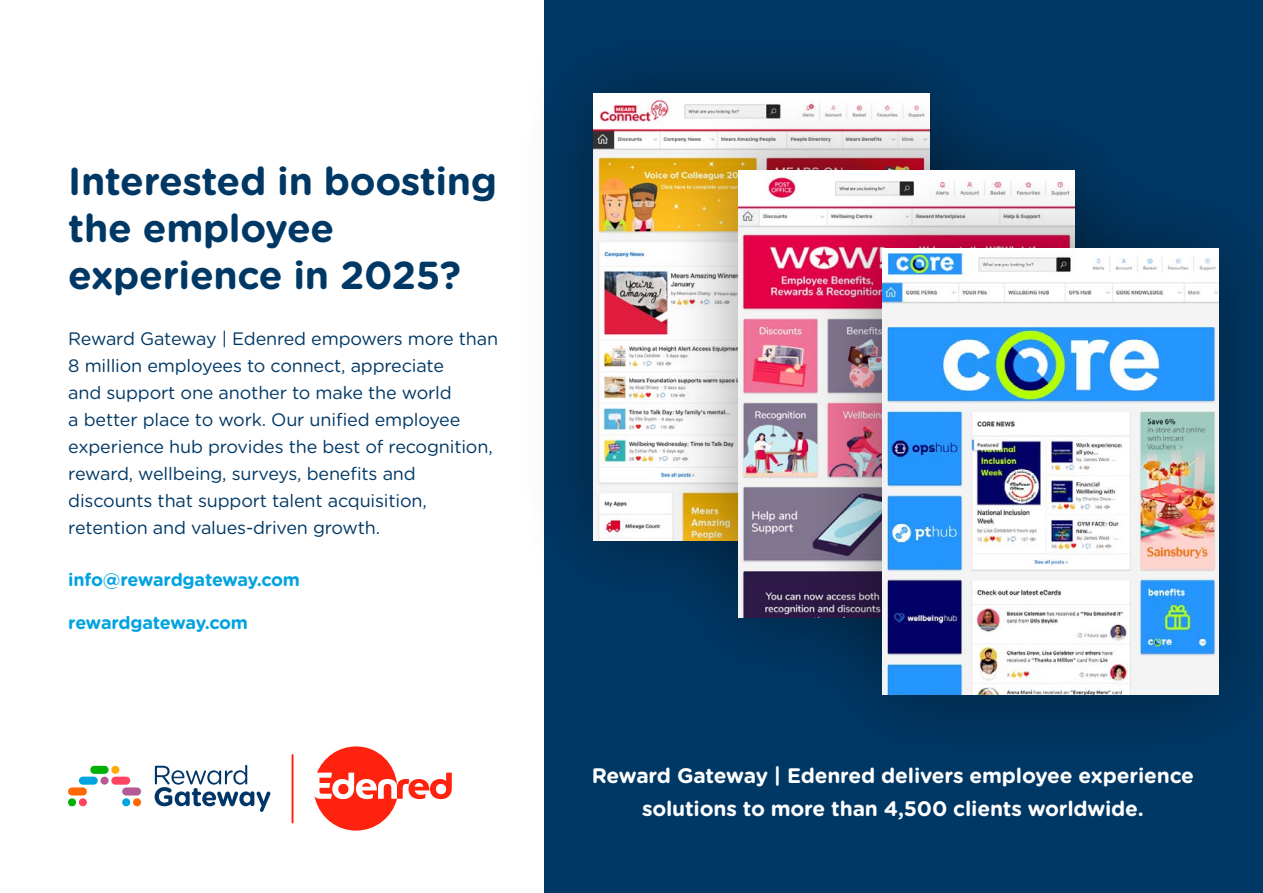
<style>
.page{position:relative;width:1263px;height:893px;background:#fff}
.page>*{position:absolute;margin:0;border:0;box-sizing:border-box;transform-origin:0 0}
.t1{font:700 39px/46.8px "Gotham Rounded";letter-spacing:-.01em;color:#003865}
.t2{font:700 21px/33px "Gotham Rounded";letter-spacing:-.01em;color:#fff;text-align:center}
.t3{font:18px/27px "Gotham Rounded";letter-spacing:-.01em;color:#003865}
.t4{font:700 18px "Gotham Rounded";letter-spacing:-.015em;color:#00a3e0}
</style>
<div class="page">
<div style="left:545px;top:0;width:718px;height:893px;background:#003865"></div>
<hr style="left:292px;top:755px;width:1px;height:67px;background:#ff220e">
<svg style="left:314px;top:746px;width:138px;height:85px"></svg>
<svg style="left:155px;top:765px;width:115px;height:47px"></svg>
<div style="left:90px;top:766px;width:19px;height:8px;background:#00b002;border-radius:4px"></div>
<div style="left:68px;top:787px;width:19px;height:8px;background:#ff6a00;border-radius:4px"></div>
<div style="left:122px;top:787px;width:19px;height:8px;background:#b55a97;border-radius:4px"></div>
<div style="left:111px;top:777px;width:19px;height:8px;background:#ff4462;border-radius:4px"></div>
<div style="left:79px;top:777px;width:19px;height:8px;background:#00a4e2;border-radius:4px"></div>
<div style="left:133px;top:798px;width:8px;height:8px;background:#ff6a00;border-radius:50%"></div>
<div style="left:122px;top:798px;width:8px;height:8px;background:#00a4e2;border-radius:50%"></div>
<div style="left:111px;top:766px;width:8px;height:8px;background:#fa0;border-radius:50%"></div>
<div style="left:68px;top:798px;width:8px;height:8px;background:#00b002;border-radius:50%"></div>
<div style="left:101px;top:777px;width:8px;height:8px;background:#b55a97;border-radius:50%"></div>
<div style="left:79px;top:798px;width:8px;height:8px;background:#ff4462;border-radius:50%"></div>
<div style="left:517px;top:17px;width:489px;height:599px;background:#000;opacity:.4"></div>
<img style="left:594px;top:94px;width:68px;height:446px">
<div style="left:662px;top:94px;width:488px;height:599px;background:#000;opacity:.4"></div>
<img style="left:738px;top:171px;width:336px;height:446px">
<div style="left:806px;top:172px;width:457px;height:598px;background:#000;opacity:.4"></div>
<img style="left:882px;top:248px;width:336px;height:446px">
<h1 class="t1" style="left:68px;top:156px;width:430px">Interested in boosting the employee experience in 2025?</h1>
<p class="t3" style="left:68px;top:325px;width:431px">Reward Gateway | Edenred empowers more than 8 million employees to connect, appreciate<br>and support one another to make the world<br>a better place to work. Our unified employee experience hub provides the best of recognition, reward, wellbeing, surveys, benefits and discounts that support talent acquisition, retention and values-driven growth.</p>
<p class="t4" style="left:68px;top:566px;width:233px">info@rewardgateway.com</p>
<p class="t4" style="left:68px;top:609px;width:181px">rewardgateway.com</p>
<p class="t2" style="left:592px;top:759px;width:604px">Reward Gateway | Edenred delivers employee experience solutions to more than 4,500 clients worldwide.</p>
</div>
